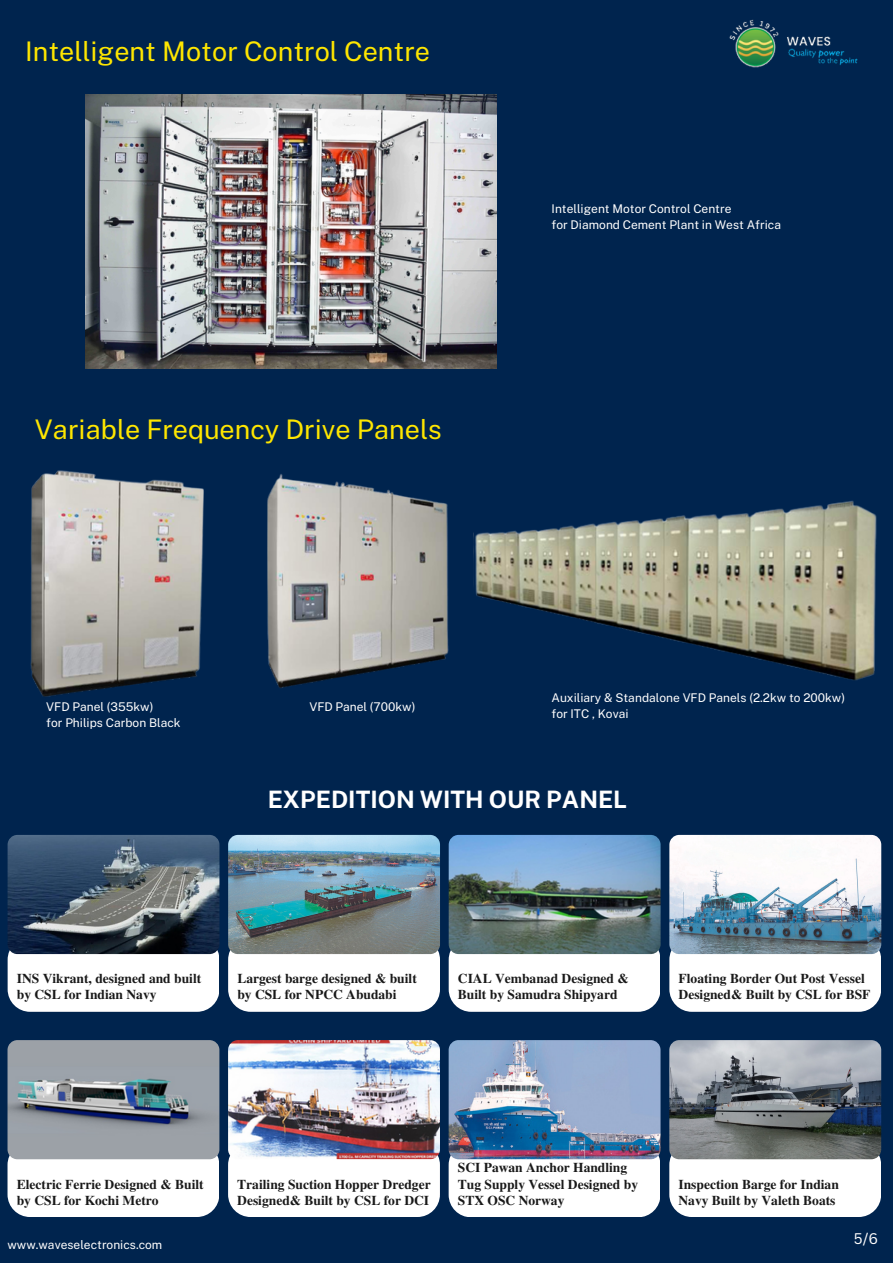
<style>
.page{position:relative;width:893px;height:1264px;background:#fff}
.page>*{position:absolute;margin:0;border:0;box-sizing:border-box;transform-origin:0 0}
.t1{font:27px "Public Sans";color:#fee600}
.t2{font:700 24px "Public Sans";color:#fff}
.t3{font:15px "Canva Sans";color:#fff}
.t4{font:700 13.5px/16px "Te X Gyre Termes";color:#191919}
.t5{font:12px/16px "Public Sans";color:#fff}
</style>
<div class="page">
<div style="left:0;top:0;width:892px;height:1262px;background:#00244e"></div>
<div style="left:8px;top:937px;width:211px;height:74px;background:#fff;border-radius:22px"></div>
<img style="left:8px;top:834px;width:211px;height:120px;border-radius:10px">
<div style="left:228px;top:937px;width:211px;height:74px;background:#fff;border-radius:22px"></div>
<img style="left:228px;top:834px;width:212px;height:120px;border-radius:10px">
<div style="left:448px;top:937px;width:212px;height:74px;background:#fff;border-radius:22px"></div>
<img style="left:448px;top:834px;width:212px;height:120px;border-radius:10px">
<div style="left:669px;top:937px;width:211px;height:74px;background:#fff;border-radius:22px"></div>
<img style="left:669px;top:834px;width:212px;height:120px;border-radius:10px">
<div style="left:8px;top:1142px;width:211px;height:74px;background:#fff;border-radius:22px"></div>
<img style="left:8px;top:1040px;width:211px;height:119px;border-radius:10px">
<div style="left:228px;top:1142px;width:211px;height:74px;background:#fff;border-radius:22px"></div>
<img style="left:228px;top:1040px;width:212px;height:119px;border-radius:10px">
<div style="left:448px;top:1142px;width:212px;height:74px;background:#fff;border-radius:22px"></div>
<img style="left:448px;top:1040px;width:212px;height:119px;border-radius:10px">
<div style="left:669px;top:1142px;width:211px;height:74px;background:#fff;border-radius:22px"></div>
<img style="left:669px;top:1040px;width:212px;height:119px;border-radius:10px">
<img style="left:30px;top:470px;width:174px;height:227px">
<img style="left:267px;top:474px;width:207px;height:214px">
<img style="left:475px;top:500px;width:402px;height:181px">
<img style="left:729px;top:19px;width:129px;height:49px">
<img style="left:85px;top:94px;width:411px;height:275px">
<h1 class="t1" style="left:25px;top:36px;width:406px">Intelligent Motor Control Centre</h1>
<h1 class="t1" style="left:35px;top:414px;width:408px">Variable Frequency Drive Panels</h1>
<p class="t5" style="left:551px;top:201px;width:231px">Intelligent Motor Control Centre<br>for Diamond Cement Plant in West Africa</p>
<p class="t5" style="left:46px;top:698px;width:136px">VFD Panel (355kw)<br>for Philips Carbon Black</p>
<p class="t5" style="left:551px;top:689px;width:295px">Auxiliary &amp; Standalone VFD Panels (2.2kw to 200kw) for ITC , Kovai</p>
<p class="t5" style="left:309px;top:698px;width:107px">VFD Panel (700kw)</p>
<h2 class="t2" style="left:268px;top:785px;width:361px">EXPEDITION WITH OUR PANEL</h2>
<p class="t4" style="left:17px;top:970px;width:186px">INS Vikrant, designed and built by CSL for Indian Navy</p>
<p class="t4" style="left:237px;top:970px;width:181px">Largest barge designed &amp; built by CSL for NPCC Abudabi</p>
<p class="t4" style="left:458px;top:970px;width:172px">CIAL Vembanad Designed &amp;<br>Built by Samudra Shipyard</p>
<p class="t4" style="left:678px;top:970px;width:193px">Floating Border Out Post Vessel<br>Designed&amp; Built by CSL for BSF</p>
<p class="t4" style="left:17px;top:1175px;width:188px">Electric Ferrie Designed &amp; Built by CSL for Kochi Metro</p>
<p class="t4" style="left:237px;top:1175px;width:195px">Trailing Suction Hopper Dredger<br>Designed&amp; Built by CSL for DCI</p>
<p class="t5" style="left:8px;top:1236px;width:156px">www.waveselectronics.com</p>
<p class="t4" style="left:458px;top:1159px;width:182px">SCI Pawan Anchor Handling<br>Tug Supply Vessel Designed by<br>STX OSC Norway</p>
<p class="t4" style="left:678px;top:1175px;width:162px">Inspection Barge for Indian<br>Navy Built by Valeth Boats</p>
<p class="t3" style="left:853px;top:1227px;width:26px">5/6</p>
</div>
